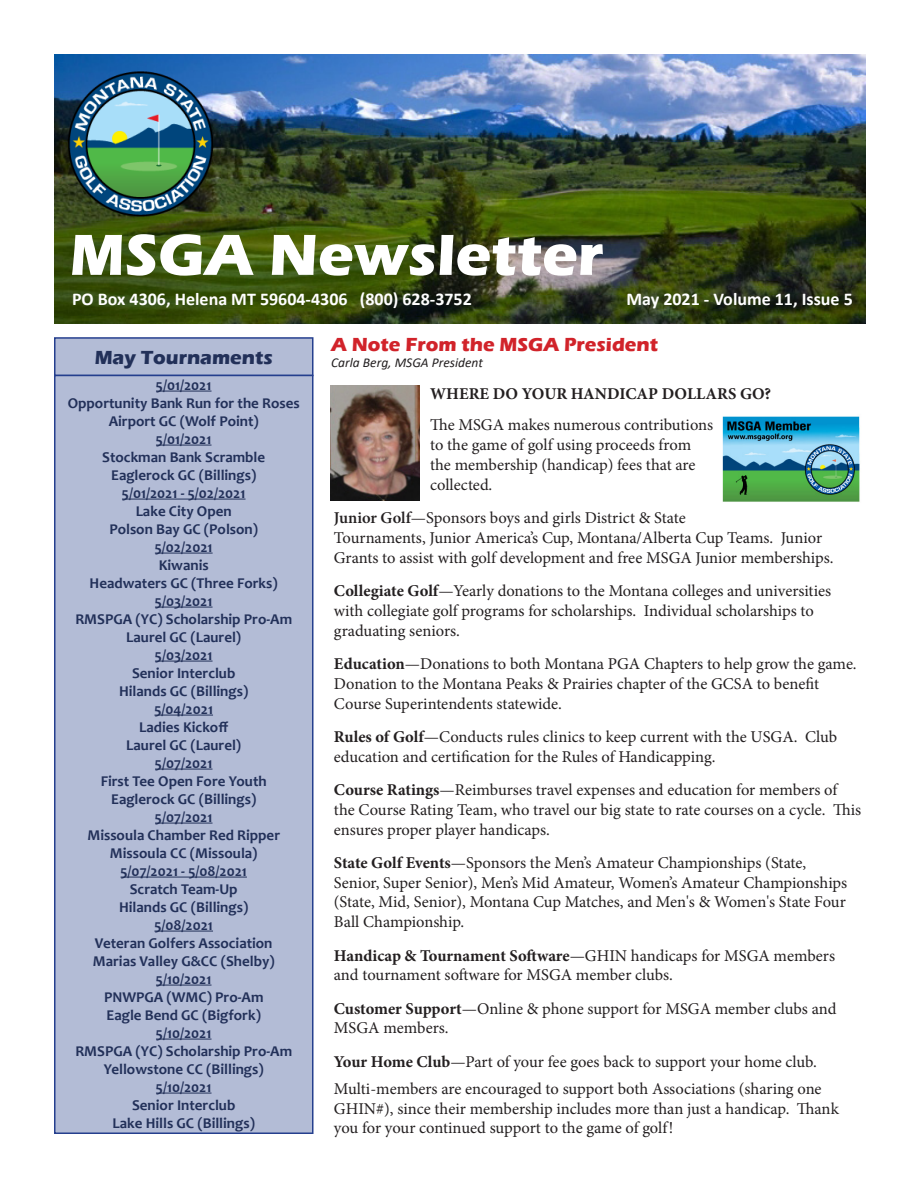
<style>
.page{position:relative;width:918px;height:1188px;background:#fff}
.page>*{position:absolute;margin:0;border:0;box-sizing:border-box;transform-origin:0 0}
.t1{font:700 19.5px "Eras ITC";color:#d1232a}
.t2{font:700 19.5px "Eras ITC";color:#223059}
.t3{font:700 18px "Calibri";color:#fff}
.t4{font:16.5px/19.8px "Minion Pro";letter-spacing:-.005em;color:#231f20}
.t5{font:700 16.5px "Minion Pro";color:#231f20}
.t6{font:700 15px "Candara";color:#223059}
.t7{font:italic 13.5px "Calibri";color:#231f20}
.s1{font-weight:600}
.s2{font-weight:700}
</style>
<div class="page">
<img style="left:54px;top:54px;width:811px;height:270px">
<svg style="left:72px;top:234px;width:531px;height:42px"></svg>
<img style="left:65px;top:67px;width:150px;height:153px">
<div style="left:55px;top:338px;width:258px;height:37px;background:#b3bcd6"></div>
<div style="left:54px;top:337px;width:260px;height:39px;border:2px solid #253f8e"></div>
<div style="left:55px;top:375px;width:258px;height:758px;background:#b3bcd6"></div>
<hr style="left:156px;top:391px;width:56px;height:1px;background:#223059">
<hr style="left:156px;top:445px;width:56px;height:1px;background:#223059">
<hr style="left:122px;top:499px;width:124px;height:1px;background:#223059">
<hr style="left:155px;top:553px;width:58px;height:1px;background:#223059">
<hr style="left:155px;top:607px;width:58px;height:1px;background:#223059">
<hr style="left:155px;top:661px;width:58px;height:1px;background:#223059">
<hr style="left:154px;top:715px;width:59px;height:1px;background:#223059">
<hr style="left:155px;top:769px;width:58px;height:1px;background:#223059">
<hr style="left:155px;top:823px;width:58px;height:1px;background:#223059">
<hr style="left:121px;top:877px;width:126px;height:1px;background:#223059">
<hr style="left:154px;top:931px;width:59px;height:1px;background:#223059">
<hr style="left:156px;top:985px;width:56px;height:1px;background:#223059">
<hr style="left:156px;top:1039px;width:56px;height:1px;background:#223059">
<hr style="left:156px;top:1093px;width:56px;height:1px;background:#223059">
<div style="left:54px;top:375px;width:260px;height:759px;border:2px solid #253f8e"></div>
<img style="left:331px;top:385px;width:89px;height:115px">
<img style="left:722px;top:416px;width:138px;height:86px">
<p class="t3" style="left:72px;top:286px;width:401px">PO Box 4306, Helena MT 59604-4306 (800) 628-3752</p>
<p class="t3" style="left:627px;top:286px;width:228px">May 2021 - Volume 11, Issue 5</p>
<p class="t2" style="left:95px;top:347px;width:180px">May Tournaments</p>
<p class="t6" style="left:156px;top:376px;width:57px">5/01/2021</p>
<p class="t6" style="left:68px;top:394px;width:234px">Opportunity Bank Run for the Roses</p>
<p class="t6" style="left:109px;top:412px;width:152px">Airport GC (Wolf Point)</p>
<p class="t6" style="left:156px;top:430px;width:57px">5/01/2021</p>
<p class="t6" style="left:102px;top:448px;width:164px">Stockman Bank Scramble</p>
<p class="t6" style="left:111px;top:466px;width:147px">Eaglerock GC (Billings)</p>
<p class="t6" style="left:122px;top:484px;width:125px">5/01/2021 - 5/02/2021</p>
<p class="t6" style="left:136px;top:502px;width:98px">Lake City Open</p>
<p class="t6" style="left:109px;top:520px;width:150px">Polson Bay GC (Polson)</p>
<p class="t6" style="left:155px;top:538px;width:59px">5/02/2021</p>
<p class="t6" style="left:159px;top:556px;width:52px">Kiwanis</p>
<p class="t6" style="left:90px;top:574px;width:190px">Headwaters GC (Three Forks)</p>
<p class="t6" style="left:155px;top:592px;width:59px">5/03/2021</p>
<p class="t6" style="left:75px;top:610px;width:218px">RMSPGA (YC) Scholarship Pro-Am</p>
<p class="t6" style="left:126px;top:628px;width:116px">Laurel GC (Laurel)</p>
<p class="t6" style="left:155px;top:646px;width:59px">5/03/2021</p>
<p class="t6" style="left:132px;top:664px;width:105px">Senior Interclub</p>
<p class="t6" style="left:119px;top:682px;width:131px">Hilands GC (Billings)</p>
<p class="t6" style="left:154px;top:700px;width:60px">5/04/2021</p>
<p class="t6" style="left:139px;top:718px;width:90px">Ladies Kickoff</p>
<p class="t6" style="left:126px;top:736px;width:116px">Laurel GC (Laurel)</p>
<p class="t6" style="left:155px;top:754px;width:59px">5/07/2021</p>
<p class="t6" style="left:101px;top:772px;width:168px">First Tee Open Fore Youth</p>
<p class="t6" style="left:111px;top:790px;width:147px">Eaglerock GC (Billings)</p>
<p class="t6" style="left:155px;top:808px;width:59px">5/07/2021</p>
<p class="t6" style="left:87px;top:826px;width:194px">Missoula Chamber Red Ripper</p>
<p class="t6" style="left:110px;top:844px;width:149px">Missoula CC (Missoula)</p>
<p class="t6" style="left:121px;top:862px;width:128px">5/07/2021 - 5/08/2021</p>
<p class="t6" style="left:130px;top:880px;width:109px">Scratch Team-Up</p>
<p class="t6" style="left:119px;top:898px;width:131px">Hilands GC (Billings)</p>
<p class="t6" style="left:154px;top:916px;width:60px">5/08/2021</p>
<p class="t6" style="left:95px;top:934px;width:179px">Veteran Golfers Association</p>
<p class="t6" style="left:93px;top:952px;width:183px">Marias Valley G&amp;CC (Shelby)</p>
<p class="t6" style="left:156px;top:970px;width:57px">5/10/2021</p>
<p class="t6" style="left:104px;top:988px;width:161px">PNWPGA (WMC) Pro-Am</p>
<p class="t6" style="left:107px;top:1006px;width:156px">Eagle Bend GC (Bigfork)</p>
<p class="t6" style="left:156px;top:1024px;width:57px">5/10/2021</p>
<p class="t6" style="left:75px;top:1042px;width:218px">RMSPGA (YC) Scholarship Pro-Am</p>
<p class="t6" style="left:104px;top:1060px;width:162px">Yellowstone CC (Billings)</p>
<p class="t6" style="left:156px;top:1078px;width:57px">5/10/2021</p>
<p class="t6" style="left:132px;top:1096px;width:105px">Senior Interclub</p>
<p class="t6" style="left:113px;top:1114px;width:144px">Lake Hills GC (Billings)</p>
<p class="t1" style="left:331px;top:333px;width:328px">A Note From the MSGA President</p>
<p class="t7" style="left:331px;top:353px;width:153px">Carla Berg, MSGA President</p>
<p class="t5" style="left:430px;top:382px;width:343px">WHERE DO YOUR HANDICAP DOLLARS GO?</p>
<p class="t4" style="left:430px;top:415px;width:285px">The MSGA makes numerous contributions to the game of golf using proceeds from</p>
<p class="t4" style="left:430px;top:455px;width:267px">the membership (handicap) fees that are collected.</p>
<p class="t4" style="left:334px;top:508px;width:501px"><span class="s1">Junior Golf</span>—Sponsors boys and girls District &amp; State<br>Tournaments, Junior America’s Cup, Montana/Alberta Cup Teams. Junior<br>Grants to assist with golf development and free MSGA Junior memberships.</p>
<p class="t4" style="left:334px;top:581px;width:499px"><span class="s2">Collegiate Golf</span>—Yearly donations to the Montana colleges and universities with collegiate golf programs for scholarships. Individual scholarships to</p>
<p class="t4" style="left:334px;top:621px;width:128px">graduating seniors.</p>
<p class="t4" style="left:334px;top:654px;width:524px"><span class="s2">Education</span>—Donations to both Montana PGA Chapters to help grow the game.<br>Donation to the Montana Peaks &amp; Prairies chapter of the GCSA to benefit<br>Course Superintendents statewide.</p>
<p class="t4" style="left:334px;top:727px;width:505px"><span class="s2">Rules of Golf</span>—Conducts rules clinics to keep current with the USGA. Club education and certification for the Rules of Handicapping.</p>
<p class="t4" style="left:334px;top:780px;width:529px"><span class="s2">Course Ratings</span>—Reimburses travel expenses and education for members of the Course Rating Team, who travel our big state to rate courses on a cycle. This ensures proper player handicaps.</p>
<p class="t4" style="left:334px;top:853px;width:474px"><span class="s2">State Golf Events</span>—Sponsors the Men’s Amateur Championships (State,</p>
<p class="t4" style="left:334px;top:873px;width:515px;text-align:justify">Senior, Super Senior), Men’s Mid Amateur, Women’s Amateur Championships (State, Mid, Senior), Montana Cup Matches, and Men's &amp; Women's State Four Ball Championship.</p>
<p class="t4" style="left:334px;top:946px;width:503px"><span class="s2">Handicap &amp; Tournament Software</span>—GHIN handicaps for MSGA members and tournament software for MSGA member clubs.</p>
<p class="t4" style="left:334px;top:999px;width:504px"><span class="s2">Customer Support</span>—Online &amp; phone support for MSGA member clubs and<br>MSGA members.</p>
<p class="t4" style="left:334px;top:1052px;width:484px"><span class="s2">Your Home Club</span>—Part of your fee goes back to support your home club.</p>
<p class="t4" style="left:334px;top:1079px;width:507px">Multi-members are encouraged to support both Associations (sharing one<br>GHIN#), since their membership includes more than just a handicap. Thank you for your continued support to the game of golf!</p>
</div>
